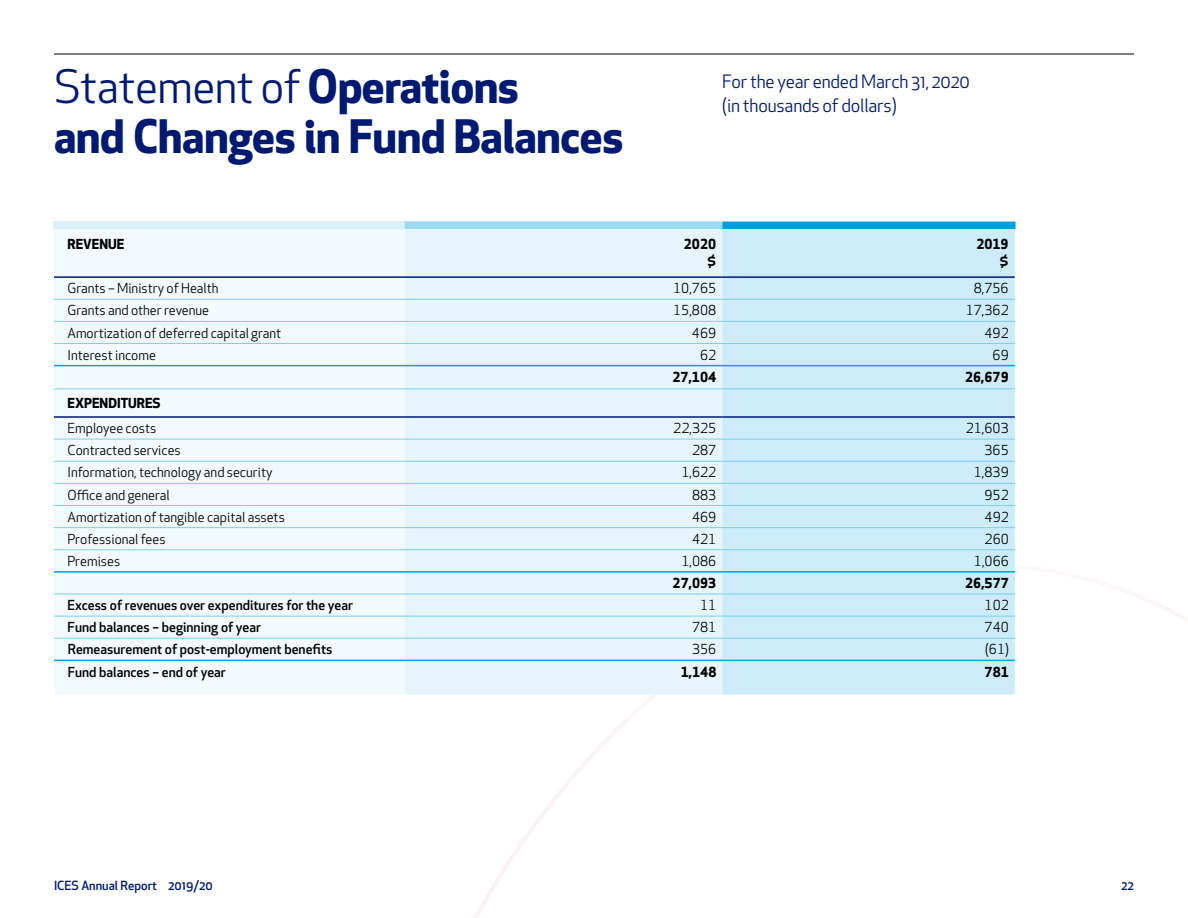
<style>
.page{position:relative;width:1188px;height:918px;background:#fff}
.page>*{position:absolute;margin:0;border:0;box-sizing:border-box;transform-origin:0 0}
.Page_Head{font:700 45px/49.5px "Apex New";letter-spacing:-.01em;color:#001a72}
.Page_Head-2{font:18px/24.2px "Apex New";letter-spacing:-.01em;color:#001a72}
.Body_Copy{font:500 18px "Apex New";color:#000}
.Body_Copy-2{font:13.5px "Apex New";color:#000}
.Body_Copy-3{font:500 13.5px "Apex New";color:#000}
.Body_Copy-4{font:700 13.5px "Apex New";color:#000}
.t1{font:500 12.3px "Apex New";color:#001a72}
.s1{font-weight:400}
</style>
<div class="page">
<img style="left:53px;top:53px;width:1135px;height:865px">
<hr style="left:54px;top:54px;width:1080px;height:1px;background:#000">
<div style="left:54px;top:230px;width:351px;height:464px;background:#f2fafd"></div>
<div style="left:405px;top:230px;width:317px;height:464px;background:#e6f5fc"></div>
<div style="left:722px;top:230px;width:293px;height:464px;background:#ccecf9"></div>
<hr style="left:54px;top:416px;width:351px;height:2px;background:#001a72">
<hr style="left:405px;top:416px;width:317px;height:2px;background:#001a72">
<hr style="left:722px;top:416px;width:293px;height:2px;background:#001a72">
<hr style="left:54px;top:299px;width:351px;height:1px;background:#80cfef">
<hr style="left:54px;top:321px;width:351px;height:1px;background:#80cfef">
<hr style="left:405px;top:299px;width:317px;height:1px;background:#80cfef">
<hr style="left:405px;top:321px;width:317px;height:1px;background:#80cfef">
<hr style="left:722px;top:299px;width:293px;height:1px;background:#80cfef">
<hr style="left:722px;top:321px;width:293px;height:1px;background:#80cfef">
<hr style="left:54px;top:343px;width:351px;height:1px;background:#80cfef">
<hr style="left:405px;top:343px;width:317px;height:1px;background:#80cfef">
<hr style="left:722px;top:343px;width:293px;height:1px;background:#80cfef">
<hr style="left:54px;top:365px;width:351px;height:1px;background:#009fdf">
<hr style="left:405px;top:365px;width:317px;height:1px;background:#009fdf">
<hr style="left:722px;top:365px;width:293px;height:1px;background:#009fdf">
<hr style="left:54px;top:388px;width:351px;height:1px;background:#80cfef">
<hr style="left:405px;top:388px;width:317px;height:1px;background:#80cfef">
<hr style="left:722px;top:388px;width:293px;height:1px;background:#80cfef">
<hr style="left:54px;top:439px;width:351px;height:1px;background:#80cfef">
<hr style="left:54px;top:461px;width:351px;height:1px;background:#80cfef">
<hr style="left:54px;top:483px;width:351px;height:1px;background:#80cfef">
<hr style="left:54px;top:505px;width:351px;height:1px;background:#80cfef">
<hr style="left:405px;top:439px;width:317px;height:1px;background:#80cfef">
<hr style="left:405px;top:461px;width:317px;height:1px;background:#80cfef">
<hr style="left:405px;top:483px;width:317px;height:1px;background:#80cfef">
<hr style="left:405px;top:505px;width:317px;height:1px;background:#80cfef">
<hr style="left:722px;top:439px;width:293px;height:1px;background:#80cfef">
<hr style="left:722px;top:461px;width:293px;height:1px;background:#80cfef">
<hr style="left:722px;top:483px;width:293px;height:1px;background:#80cfef">
<hr style="left:722px;top:505px;width:293px;height:1px;background:#80cfef">
<hr style="left:54px;top:527px;width:351px;height:1px;background:#80cfef">
<hr style="left:405px;top:527px;width:317px;height:1px;background:#80cfef">
<hr style="left:722px;top:527px;width:293px;height:1px;background:#80cfef">
<hr style="left:54px;top:549px;width:351px;height:1px;background:#80cfef">
<hr style="left:405px;top:549px;width:317px;height:1px;background:#80cfef">
<hr style="left:722px;top:549px;width:293px;height:1px;background:#80cfef">
<hr style="left:54px;top:571px;width:351px;height:2px;background:#009fdf">
<hr style="left:405px;top:571px;width:317px;height:2px;background:#009fdf">
<hr style="left:722px;top:571px;width:293px;height:2px;background:#009fdf">
<hr style="left:54px;top:594px;width:351px;height:1px;background:#80cfef">
<hr style="left:54px;top:616px;width:351px;height:1px;background:#80cfef">
<hr style="left:405px;top:594px;width:317px;height:1px;background:#80cfef">
<hr style="left:405px;top:616px;width:317px;height:1px;background:#80cfef">
<hr style="left:722px;top:594px;width:293px;height:1px;background:#80cfef">
<hr style="left:722px;top:616px;width:293px;height:1px;background:#80cfef">
<hr style="left:54px;top:638px;width:351px;height:1px;background:#80cfef">
<hr style="left:405px;top:638px;width:317px;height:1px;background:#80cfef">
<hr style="left:722px;top:638px;width:293px;height:1px;background:#80cfef">
<hr style="left:54px;top:660px;width:351px;height:1px;background:#009fdf">
<hr style="left:405px;top:660px;width:317px;height:1px;background:#009fdf">
<hr style="left:722px;top:660px;width:293px;height:1px;background:#009fdf">
<hr style="left:54px;top:276px;width:351px;height:2px;background:#001a72">
<hr style="left:405px;top:276px;width:317px;height:2px;background:#001a72">
<hr style="left:722px;top:276px;width:293px;height:2px;background:#001a72">
<p class="Page_Head" style="left:54px;top:60px;width:571px"><span class="s1">Statement of</span> Operations<br>and Changes in Fund Balances</p>
<p class="Page_Head-2" style="left:722px;top:69px;width:249px">For the year ended March 31, 2020 (in thousands of dollars)</p>
<p class="Body_Copy-4" style="left:68px;top:234px;width:58px">REVENUE</p>
<p class="Body_Copy-4" style="left:684px;top:234px;width:34px">2020</p>
<p class="Body_Copy" style="left:707px;top:250px;width:11px">$</p>
<p class="Body_Copy-4" style="left:976px;top:234px;width:34px">2019</p>
<p class="Body_Copy" style="left:1000px;top:250px;width:11px">$</p>
<p class="Body_Copy-2" style="left:68px;top:280px;width:153px">Grants – Ministry of Health</p>
<p class="Body_Copy-2" style="left:673px;top:280px;width:45px">10,765</p>
<p class="Body_Copy-2" style="left:974px;top:280px;width:36px">8,756</p>
<p class="Body_Copy-2" style="left:68px;top:302px;width:143px">Grants and other revenue</p>
<p class="Body_Copy-2" style="left:673px;top:302px;width:45px">15,808</p>
<p class="Body_Copy-2" style="left:966px;top:302px;width:45px">17,362</p>
<p class="Body_Copy-2" style="left:68px;top:324px;width:215px">Amortization of deferred capital grant</p>
<p class="Body_Copy-2" style="left:692px;top:324px;width:26px">469</p>
<p class="Body_Copy-2" style="left:984px;top:324px;width:26px">492</p>
<p class="Body_Copy-2" style="left:68px;top:346px;width:90px">Interest income</p>
<p class="Body_Copy-2" style="left:700px;top:346px;width:18px">62</p>
<p class="Body_Copy-2" style="left:993px;top:346px;width:18px">69</p>
<p class="Body_Copy-4" style="left:673px;top:367px;width:45px">27,104</p>
<p class="Body_Copy-4" style="left:965px;top:367px;width:45px">26,679</p>
<p class="Body_Copy-4" style="left:68px;top:393px;width:95px">EXPENDITURES</p>
<p class="Body_Copy-2" style="left:68px;top:420px;width:90px">Employee costs</p>
<p class="Body_Copy-2" style="left:673px;top:420px;width:45px">22,325</p>
<p class="Body_Copy-2" style="left:966px;top:420px;width:45px">21,603</p>
<p class="Body_Copy-2" style="left:68px;top:442px;width:115px">Contracted services</p>
<p class="Body_Copy-2" style="left:692px;top:442px;width:26px">287</p>
<p class="Body_Copy-2" style="left:985px;top:442px;width:26px">365</p>
<p class="Body_Copy-2" style="left:68px;top:464px;width:207px">Information, technology and security</p>
<p class="Body_Copy-2" style="left:681px;top:464px;width:36px">1,622</p>
<p class="Body_Copy-2" style="left:974px;top:464px;width:36px">1,839</p>
<p class="Body_Copy-2" style="left:68px;top:486px;width:104px">Office and general</p>
<p class="Body_Copy-2" style="left:692px;top:486px;width:26px">883</p>
<p class="Body_Copy-2" style="left:985px;top:486px;width:26px">952</p>
<p class="Body_Copy-2" style="left:68px;top:508px;width:219px">Amortization of tangible capital assets</p>
<p class="Body_Copy-2" style="left:692px;top:508px;width:26px">469</p>
<p class="Body_Copy-2" style="left:985px;top:508px;width:26px">492</p>
<p class="Body_Copy-2" style="left:68px;top:530px;width:99px">Professional fees</p>
<p class="Body_Copy-2" style="left:692px;top:530px;width:26px">421</p>
<p class="Body_Copy-2" style="left:985px;top:530px;width:26px">260</p>
<p class="Body_Copy-2" style="left:68px;top:552px;width:54px">Premises</p>
<p class="Body_Copy-2" style="left:681px;top:552px;width:36px">1,086</p>
<p class="Body_Copy-2" style="left:974px;top:552px;width:36px">1,066</p>
<p class="Body_Copy-4" style="left:673px;top:573px;width:45px">27,093</p>
<p class="Body_Copy-4" style="left:965px;top:573px;width:45px">26,577</p>
<p class="Body_Copy-3" style="left:68px;top:596px;width:287px">Excess of revenues over expenditures for the year</p>
<p class="Body_Copy-2" style="left:700px;top:597px;width:18px">11</p>
<p class="Body_Copy-2" style="left:985px;top:597px;width:26px">102</p>
<p class="Body_Copy-3" style="left:68px;top:618px;width:195px">Fund balances – beginning of year</p>
<p class="Body_Copy-2" style="left:692px;top:619px;width:26px">781</p>
<p class="Body_Copy-2" style="left:985px;top:619px;width:26px">740</p>
<p class="Body_Copy-3" style="left:68px;top:640px;width:266px">Remeasurement of post-employment benefits</p>
<p class="Body_Copy-2" style="left:692px;top:641px;width:26px">356</p>
<p class="Body_Copy-2" style="left:985px;top:641px;width:25px">(61)</p>
<p class="Body_Copy-3" style="left:68px;top:663px;width:160px">Fund balances – end of year</p>
<p class="Body_Copy-4" style="left:681px;top:662px;width:37px">1,148</p>
<p class="Body_Copy-4" style="left:985px;top:662px;width:26px">781</p>
<p class="t1" style="left:54px;top:877px;width:160px">ICES Annual Report 2019/20</p>
<p class="t1" style="left:1121px;top:877px;width:14px">22</p>
</div>
